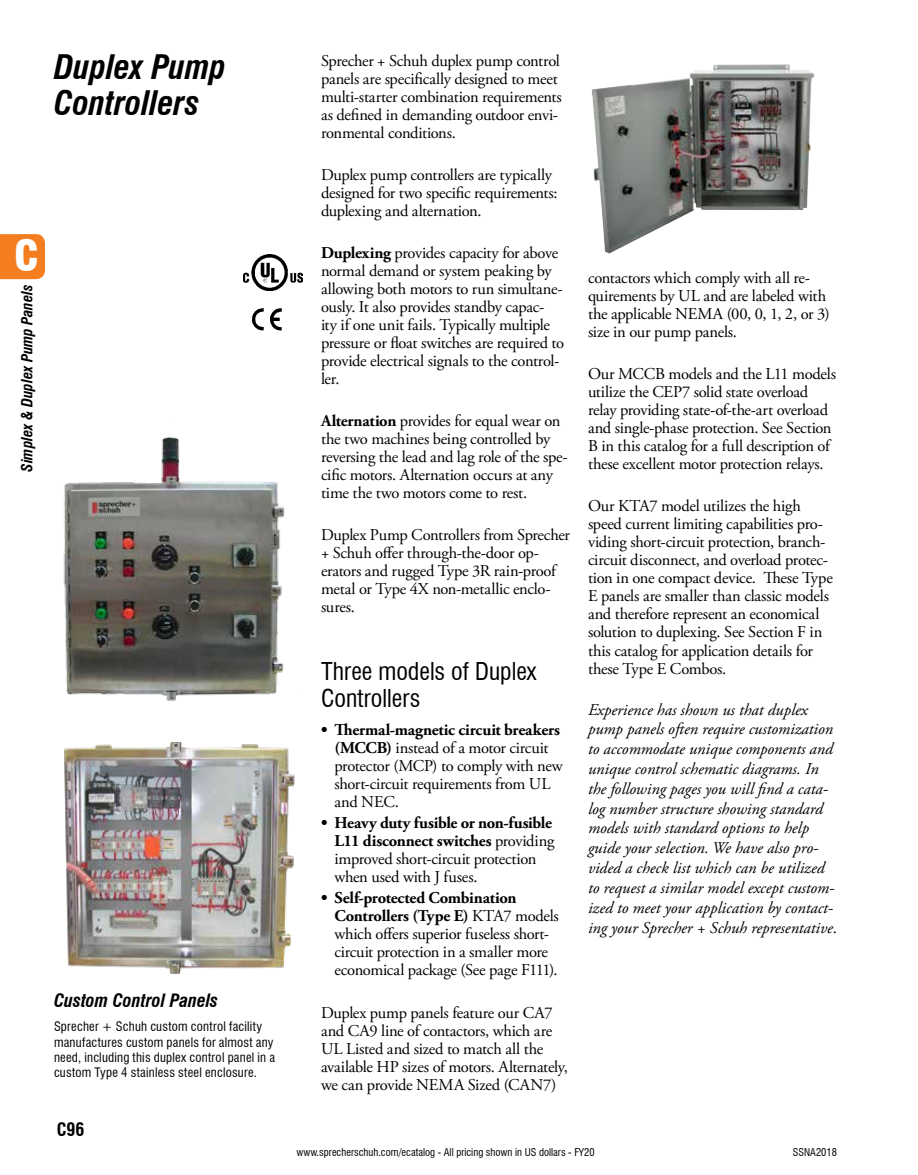
<style>
.page{position:relative;width:918px;height:1175px;background:#fff}
.page>*{position:absolute;margin:0;border:0;box-sizing:border-box;transform-origin:0 0}
.t1{font:900 condensed 42px "Swiss 721 BT";color:#fff}
.t2{font:italic 700 condensed 33px/36px "Swiss 721 BT";letter-spacing:-.005em;color:#000}
.t3{font:condensed 24px/27px "Swiss 721 BT";color:#000}
.t4{font:italic 700 condensed 18px "Swiss 721 BT";color:#000}
.t5{font:700 condensed 18px "Swiss 721 BT";color:#000}
.t6{font:16.5px/18px "Adobe Garamond Pro";letter-spacing:-.02em;color:#000}
.t7{font:italic 16.5px/19.8px "Adobe Garamond Pro";color:#000}
.t8{font:italic 700 condensed 15px "Swiss 721 BT";color:#000}
.t9{font:condensed 12.75px/15.3px "Swiss 721 BT";letter-spacing:.015em;color:#000}
.t10{font:condensed 10.5px "Swiss 721 BT";color:#000}
.s1{font-weight:700}
.s2{font-style:normal}
</style>
<div class="page">
<div style="left:0;top:234px;width:45px;height:45px;background:#f47d20"></div>
<img style="left:591px;top:64px;width:223px;height:189px">
<img style="left:63px;top:436px;width:222px;height:265px">
<img style="left:64px;top:742px;width:231px;height:232px">
<img style="left:243px;top:254px;width:60px;height:36px">
<svg style="left:252px;top:308px;width:30px;height:23px"></svg>
<h1 class="t1" style="left:14px;top:230px;width:27px">C</h1>
<p class="t8" style="left:18px;top:471px;width:189px;rotate:-90deg">Simplex &amp; Duplex Pump Panels</p>
<h2 class="t2" style="left:54px;top:49px;width:173px">Duplex Pump<br>Controllers</h2>
<p class="t4" style="left:54px;top:989px;width:166px">Custom Control Panels</p>
<p class="t9" style="left:54px;top:1019px;width:223px">Sprecher + Schuh custom control facility manufactures custom panels for almost any need, including this duplex control panel in a custom Type 4 stainless steel enclosure.</p>
<p class="t5" style="left:57px;top:1118px;width:29px">C96</p>
<p class="t6" style="left:321px;top:52px;width:242px">Sprecher + Schuh duplex pump control panels are specifically designed to meet multi-starter combination requirements as defined in demanding outdoor envi&shy;ronmental conditions.</p>
<p class="t6" style="left:321px;top:166px;width:238px">Duplex pump controllers are typically designed for two specific requirements: duplexing and alternation.</p>
<p class="t6" style="left:321px;top:244px;width:245px"><span class="s1">Duplexing</span> provides capacity for above normal demand or system peaking by allowing both motors to run simultane&shy;ously. It also provides standby capac&shy;ity if one unit fails. Typically multiple pressure or float switches are required to provide electrical signals to the control&shy;ler.</p>
<p class="t6" style="left:321px;top:412px;width:248px"><span class="s1">Alternation</span> provides for equal wear on the two machines being controlled by reversing the lead and lag role of the spe&shy;cific motors. Alternation occurs at any time the two motors come to rest.</p>
<p class="t6" style="left:321px;top:526px;width:250px">Duplex Pump Controllers from Sprecher + Schuh offer through-the-door op&shy;erators and rugged Type 3R rain-proof metal or Type 4X non-metallic enclo&shy;sures.</p>
<h3 class="t3" style="left:321px;top:657px;width:217px">Three models of Duplex<br>Controllers</h3>
<p class="t6" style="left:334px;top:721px;width:230px;text-indent:-13px"><span class="s1">• Thermal-magnetic circuit breakers (MCCB)</span> instead of a motor circuit protector (MCP) to comply with new short-circuit requirements from UL and NEC.</p>
<p class="t6" style="left:334px;top:814px;width:222px;text-indent:-13px"><span class="s1">• Heavy duty fusible or non-fusible<br>L11 disconnect switches</span> providing improved short-circuit protection when used with J fuses.</p>
<p class="t6" style="left:334px;top:889px;width:226px;text-indent:-13px"><span class="s1">• Self-protected Combination Controllers (Type E)</span> KTA7 models which offers superior fuseless short&shy;circuit protection in a smaller more economical package (See page F111).</p>
<p class="t6" style="left:321px;top:1004px;width:248px">Duplex pump panels feature our CA7 and CA9 line of contactors, which are UL Listed and sized to match all the available HP sizes of motors. Alternately, we can provide NEMA Sized (CAN7)</p>
<p class="t6" style="left:588px;top:270px;width:243px">contactors which comply with all re&shy;quirements by UL and are labeled with the applicable NEMA (00, 0, 1, 2, or 3) size in our pump panels.</p>
<p class="t6" style="left:588px;top:366px;width:250px">Our MCCB models and the L11 models utilize the CEP7 solid state overload relay providing state-of-the-art overload and single-phase protection. See Section B in this catalog for a full description of these excellent motor protection relays.</p>
<p class="t6" style="left:588px;top:498px;width:246px">Our KTA7 model utilizes the high speed current limiting capabilities pro&shy;viding short-circuit protection, branch&shy;circuit disconnect, and overload protec&shy;tion in one compact device. These Type E panels are smaller than classic models and therefore represent an economical solution to duplexing. See Section F in this catalog for application details for these Type E Combos.</p>
<p class="t7" style="left:588px;top:700px;width:250px">Experience has shown us that duplex pump panels often require customization to accommodate unique components and unique control schematic diagrams. In the following pages you will find a cata&shy;log number structure showing standard models with standard options to help guide your selection. We have also pro&shy;vided a check list which can be utilized to request a similar model except custom&shy;ized to meet your application by contact&shy;ing your Sprecher + Schuh representative<span class="s2">.</span></p>
<p class="t10" style="left:273px;top:1146px;width:347px">visit www.sprecherschuh.com/ecatalog for pricing and the most up to date information</p>
<p class="t10" style="left:793px;top:1146px;width:46px">SSNA2018</p>
<p class="t10" style="left:296px;top:1146px;width:300px">www.sprecherschuh.com/ecatalog - All pricing shown in US dollars - FY20</p>
</div>
